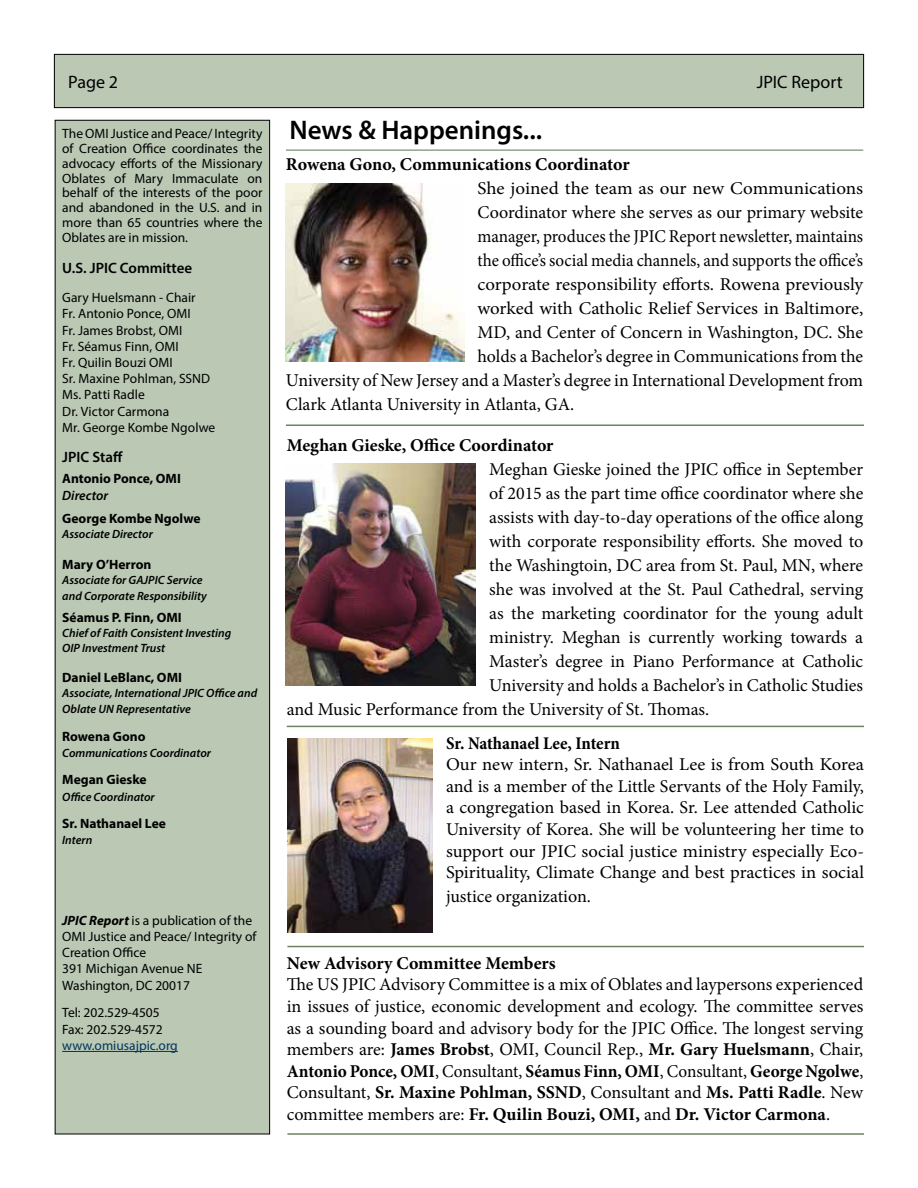
<style>
.page{position:relative;width:918px;height:1188px;background:#fff}
.page>*{position:absolute;margin:0;border:0;box-sizing:border-box;transform-origin:0 0}
.t1{font:600 27px "Myriad Pro";color:#000}
.t2{font:18px/21.6px "Minion Pro";letter-spacing:-.005em;color:#000;text-align:justify}
.t3{font:18px "Minion Pro";letter-spacing:-.005em;color:#000;scale:.95 1}
.t4{font:700 18px "Minion Pro";color:#000}
.t5{font:18px "Minion Pro";letter-spacing:-.005em;color:#000;scale:1.04 1}
.t6{font:18px "Minion Pro";letter-spacing:-.005em;color:#000;scale:1.05 1}
.t7{font:18px "Minion Pro";letter-spacing:-.005em;color:#000;scale:1.06 1}
.t8{font:700 condensed 18px "Minion Pro";letter-spacing:-.005em;color:#000}
.t9{font:18px "Myriad Pro";color:#000}
.t10{font:600 15px "Myriad Pro";color:#000}
.t11{font:13.5px/16.2px "Myriad Pro";color:#000}
.t12{font:700 13.5px "Myriad Pro";color:#000}
.t13{font:13.5px "Myriad Pro";color:#00355f}
.t14{font:italic 600 13.5px "Myriad Pro";color:#000}
.t15{font:italic 600 12px/16.2px "Myriad Pro";color:#000}
.s1{font-weight:700;font-style:italic}
.s2{font-weight:700}
</style>
<div class="page">
<div style="left:54px;top:54px;width:810px;height:54px;background:#bac8b4"></div>
<div style="left:54px;top:54px;width:810px;height:54px;border:1px solid #000"></div>
<div style="left:55px;top:120px;width:215px;height:1014px;background:#bac8b4"></div>
<hr style="left:62px;top:1051px;width:116px;height:1px;background:#00355f">
<div style="left:55px;top:120px;width:215px;height:1014px;border:1px solid #000"></div>
<hr style="left:286px;top:150px;width:577px;height:1px;background:#6a8461">
<hr style="left:286px;top:424px;width:578px;height:2px;background:#6a8461">
<hr style="left:287px;top:726px;width:577px;height:1px;background:#6a8461">
<hr style="left:287px;top:946px;width:577px;height:1px;background:#6a8461">
<hr style="left:287px;top:1133px;width:577px;height:2px;background:#6a8461">
<img style="left:286px;top:463px;width:190px;height:222px">
<img style="left:286px;top:183px;width:178px;height:179px">
<img style="left:287px;top:739px;width:146px;height:193px">
<p class="t9" style="left:68px;top:71px;width:51px">Page 2</p>
<p class="t9" style="left:757px;top:71px;width:87px">JPIC Report</p>
<p class="t11" style="left:62px;top:125px;width:202px;line-height:15px;text-align:justify">The OMI Justice and Peace/ Integrity of Creation Office coordinates the advocacy efforts of the Missionary Oblates of Mary Immaculate on behalf of the interests of the poor and abandoned in the U.S. and in more than 65 countries where the Oblates are in mission.</p>
<p class="t10" style="left:62px;top:258px;width:131px">U.S. JPIC Committee</p>
<p class="t11" style="left:62px;top:289px;width:155px">Gary Huelsmann - Chair<br>Fr. Antonio Ponce, OMI<br>Fr. James Brobst, OMI<br>Fr. Séamus Finn, OMI<br>Fr. Quilin Bouzi OMI<br>Sr. Maxine Pohlman, SSND<br>Ms. Patti Radle<br>Dr. Victor Carmona<br>Mr. George Kombe Ngolwe</p>
<p class="t10" style="left:62px;top:447px;width:62px">JPIC Staff</p>
<p class="t12" style="left:62px;top:470px;width:120px">Antonio Ponce, OMI</p>
<p class="t14" style="left:62px;top:486px;width:47px">Director</p>
<p class="t12" style="left:62px;top:509px;width:140px">George Kombe Ngolwe</p>
<p class="t15" style="left:62px;top:525px;width:92px">Associate Director</p>
<p class="t12" style="left:62px;top:555px;width:91px">Mary O’Herron</p>
<p class="t15" style="left:62px;top:571px;width:146px">Associate for GAJPIC Service and Corporate Responsibility</p>
<p class="t12" style="left:62px;top:609px;width:121px">Séamus P. Finn, OMI</p>
<p class="t15" style="left:62px;top:625px;width:170px;line-height:15px">Chief of Faith Consistent Investing<br>OIP Investment Trust</p>
<p class="t12" style="left:62px;top:668px;width:121px">Daniel LeBlanc, OMI</p>
<p class="t15" style="left:62px;top:684px;width:197px">Associate, International JPIC Office and<br>Oblate UN Representative</p>
<p class="t12" style="left:62px;top:728px;width:85px">Rowena Gono</p>
<p class="t15" style="left:62px;top:745px;width:150px">Communications Coordinator</p>
<p class="t12" style="left:62px;top:771px;width:86px">Megan Gieske</p>
<p class="t15" style="left:62px;top:788px;width:94px">Office Coordinator</p>
<p class="t12" style="left:62px;top:814px;width:105px">Sr. Nathanael Lee</p>
<p class="t15" style="left:62px;top:831px;width:32px">Intern</p>
<h1 class="t1" style="left:290px;top:113px;width:254px">News &amp; Happenings...</h1>
<p class="t4" style="left:286px;top:152px;width:345px">Rowena Gono, Communications Coordinator</p>
<p class="t7" style="left:478px;top:176px;width:365px">She joined the team as our new Communications</p>
<p class="t2" style="left:478px;top:201px;width:387px">Coordinator where she serves as our primary website</p>
<p class="t3" style="left:478px;top:224px;width:408px">manager, produces the JPIC Report newsletter, maintains</p>
<p class="t3" style="left:478px;top:248px;width:408px">the office’s social media channels, and supports the office’s</p>
<p class="t5" style="left:478px;top:272px;width:372px">corporate responsibility efforts. Rowena previously</p>
<p class="t6" style="left:478px;top:296px;width:369px">worked with Catholic Relief Services in Baltimore,</p>
<p class="t2" style="left:478px;top:321px;width:387px">MD, and Center of Concern in Washington, DC. She</p>
<p class="t2" style="left:478px;top:345px;width:387px">holds a Bachelor’s degree in Communications from the</p>
<p class="t2" style="left:286px;top:369px;width:579px">University of New Jersey and a Master’s degree in International Development from</p>
<p class="t2" style="left:286px;top:393px;width:290px">Clark Atlanta University in Atlanta, GA.</p>
<p class="t4" style="left:287px;top:432px;width:268px">Meghan Gieske, Office Coordinator</p>
<p class="t2" style="left:489px;top:458px;width:376px">Meghan Gieske joined the JPIC office in September</p>
<p class="t2" style="left:489px;top:482px;width:376px">of 2015 as the part time office coordinator where she</p>
<p class="t2" style="left:489px;top:506px;width:376px">assists with day-to-day operations of the office along</p>
<p class="t2" style="left:489px;top:530px;width:376px">with corporate responsibility efforts. She moved to</p>
<p class="t2" style="left:489px;top:554px;width:376px">the Washingtoin, DC area from St. Paul, MN, where</p>
<p class="t2" style="left:489px;top:578px;width:375px">she was involved at the St. Paul Cathedral, serving</p>
<p class="t2" style="left:489px;top:602px;width:376px">as the marketing coordinator for the young adult</p>
<p class="t2" style="left:489px;top:626px;width:375px">ministry. Meghan is currently working towards a</p>
<p class="t2" style="left:489px;top:650px;width:375px">Master’s degree in Piano Performance at Catholic</p>
<p class="t2" style="left:489px;top:674px;width:375px">University and holds a Bachelor’s in Catholic Studies</p>
<p class="t2" style="left:287px;top:698px;width:424px">and Music Performance from the University of St. Thomas.</p>
<p class="t8" style="left:446px;top:730px;width:175px">Sr. Nathanael Lee, Intern</p>
<p class="t2" style="left:446px;top:754px;width:419px">Our new intern, Sr. Nathanael Lee is from South Korea and is a member of the Little Servants of the Holy Family, a congregation based in Korea. Sr. Lee attended Catholic University of Korea. She will be volunteering her time to support our JPIC social justice ministry especially Eco-Spirituality, Climate Change and best practices in social</p>
<p class="t2" style="left:446px;top:886px;width:146px">justice organization.</p>
<p class="t11" style="left:62px;top:912px;width:196px"><span class="s1">JPIC Report</span> is a publication of the<br>OMI Justice and Peace/ Integrity of<br>Creation Office<br>391 Michigan Avenue NE<br>Washington, DC 20017</p>
<p class="t11" style="left:62px;top:1004px;width:102px">Tel: 202.529-4505<br>Fax: 202.529-4572</p>
<p class="t13" style="left:62px;top:1037px;width:117px">www.omiusajpic.org</p>
<p class="t4" style="left:287px;top:950px;width:270px">New Advisory Committee Members</p>
<p class="t2" style="left:287px;top:974px;width:578px">The US JPIC Advisory Committee is a mix of Oblates and laypersons experienced in issues of justice, economic development and ecology. The committee serves as a sounding board and advisory body for the JPIC Office. The longest serving members are: <span class="s2">James Brobst</span>, OMI, Council Rep., <span class="s2">Mr. Gary Huelsmann</span>, Chair, <span class="s2">Antonio Ponce, OMI</span>, Consultant, <span class="s2">Séamus Finn, OMI</span>, Consultant, <span class="s2">George Ngolwe</span>, Consultant, <span class="s2">Sr. Maxine Pohlman, SSND</span>, Consultant and <span class="s2">Ms. Patti Radle</span>. New committee members are: <span class="s2">Fr. Quilin Bouzi, OMI,</span> and <span class="s2">Dr. Victor Carmona</span>.</p>
</div>
